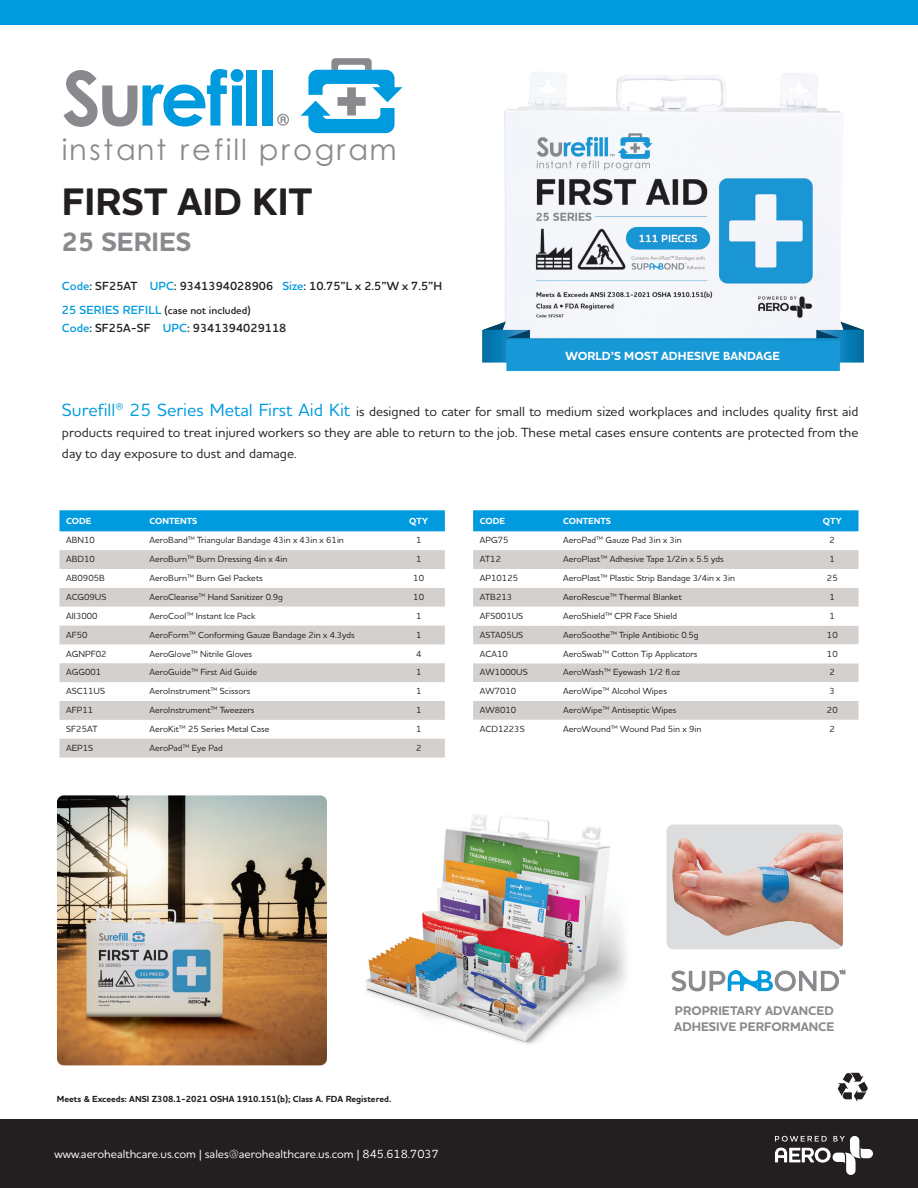
<style>
.page{position:relative;width:918px;height:1188px;background:#fff}
.page>*{position:absolute;margin:0;border:0;box-sizing:border-box;transform-origin:0 0}
.t1{font:700 75.45px "Century Gothic";letter-spacing:-.04em;color:#009bde}
.t2{font:700 39px "Houschka Pro";color:#231f20}
.t3{font:28.95px "Century Gothic";letter-spacing:.085em;color:#8a8a8e}
.t4{font:700 27px "Houschka Pro";color:#8a8a8e}
.t5{font:500 13.5px/21px "Houschka Pro";color:#231f20;text-align:justify}
.t6{font:700 12.75px/16.4px "Houschka Pro";color:#8a8a8e}
.t7{font:600 12px "Houschka Pro";color:#231f20}
.t8{font:500 12px "Houschka Pro";color:#fff}
.t9{font:700 12px "Houschka Pro";color:#fff}
.t10{font:600 10.5px "Houschka Pro";color:#231f20}
.t11{font:500 9px "Houska Pro Aero";color:#231f20}
.t12{font:700 9px "Houschka Pro";color:#231f20}
.Main_Descriptions_para{font:700 9px "Houschka Pro";color:#fff}
.s1{color:#8a8a8e}
.s2{color:#009bde}
.s3{font-size:12px;color:#009bde}
.s4{font-size:18px;color:#009bde}
.s5{font-weight:600;font-size:18px;color:#009bde}
</style>
<div class="page">
<div style="left:0;top:0;width:918px;height:24px;background:#009bde"></div>
<div style="left:0;top:1119px;width:918px;height:69px;background:#231f20"></div>
<svg style="left:775px;top:1136px;width:98px;height:39px"></svg>
<svg style="left:301px;top:58px;width:102px;height:75px"></svg>
<svg style="left:277px;top:114px;width:12px;height:12px"></svg>
<img style="left:57px;top:795px;width:270px;height:270px">
<img style="left:504px;top:72px;width:339px;height:249px">
<img style="left:482px;top:321px;width:382px;height:50px">
<svg style="left:672px;top:970px;width:173px;height:21px"></svg>
<div style="left:667px;top:825px;width:176px;height:124px;background:#dcdddf;border-radius:7px"></div>
<img style="left:672px;top:832px;width:171px;height:114px">
<svg style="left:838px;top:1073px;width:30px;height:29px"></svg>
<img style="left:366px;top:815px;width:261px;height:229px">
<div style="left:59px;top:510px;width:386px;height:21px;background:#009bde"></div>
<div style="left:59px;top:550px;width:386px;height:19px;background:#d3d0ce"></div>
<svg style="left:59px;top:588px;width:386px;height:38px"></svg>
<svg style="left:59px;top:626px;width:386px;height:132px;fill:#d3d0ce"></svg>
<div style="left:473px;top:510px;width:386px;height:21px;background:#009bde"></div>
<div style="left:473px;top:550px;width:386px;height:19px;background:#d3d0ce"></div>
<svg style="left:473px;top:588px;width:386px;height:132px;fill:#d3d0ce"></svg>
<p class="t1" style="left:62px;top:51px;width:216px"><span class="s1">Su</span>refill</p>
<p class="t3" style="left:62px;top:132px;width:336px">instant refill program</p>
<p class="t2" style="left:62px;top:177px;width:252px">FIRST AID KIT</p>
<p class="t4" style="left:62px;top:225px;width:131px">25 SERIES</p>
<p class="t7" style="left:62px;top:279px;width:382px"><span class="s2">Code</span>: SF25AT <span class="s2">UPC</span>: 9341394028906 <span class="s2">Size</span>: 10.75”L x 2.5”W x 7.5”H</p>
<p class="t10" style="left:62px;top:304px;width:190px"><span class="s3">25 SERIES REFILL</span> (case not included)</p>
<p class="t7" style="left:62px;top:321px;width:226px"><span class="s2">Code</span>: SF25A-SF <span class="s2">UPC</span>: 9341394029118</p>
<p class="t9" style="left:565px;top:348px;width:216px">WORLD’S MOST ADHESIVE BANDAGE</p>
<p class="t5" style="left:62px;top:401px;width:798px"><span class="s4">Surefill</span><span class="s5">®</span> <span class="s4">25 Series Metal First Aid Kit</span> is designed to cater for small to medium sized workplaces and includes quality first aid products required to treat injured workers so they are able to return to the job. These metal cases ensure contents are protected from the day to day exposure to dust and damage.</p>
<p class="Main_Descriptions_para" style="left:66px;top:515px;width:27px">CODE</p>
<p class="Main_Descriptions_para" style="left:150px;top:515px;width:49px">CONTENTS</p>
<p class="Main_Descriptions_para" style="left:409px;top:515px;width:20px">QTY</p>
<p class="t11" style="left:66px;top:535px;width:30px">ABN10</p>
<p class="t11" style="left:150px;top:535px;width:196px">AeroBand™ Triangular Bandage 43in x 43in x 61in</p>
<p class="t11" style="left:416px;top:535px;width:7px">1</p>
<p class="t11" style="left:66px;top:553px;width:30px">ABD10</p>
<p class="t11" style="left:150px;top:553px;width:139px">AeroBurn™ Burn Dressing 4in x 4in</p>
<p class="t11" style="left:416px;top:553px;width:7px">1</p>
<p class="t11" style="left:66px;top:572px;width:40px">AB0905B</p>
<p class="t11" style="left:150px;top:572px;width:115px">AeroBurn™ Burn Gel Packets</p>
<p class="t11" style="left:413px;top:572px;width:12px">10</p>
<p class="t11" style="left:66px;top:591px;width:42px">ACG09US</p>
<p class="t11" style="left:150px;top:591px;width:135px">AeroCleanse™ Hand Sanitizer 0.9g</p>
<p class="t11" style="left:413px;top:591px;width:12px">10</p>
<p class="t11" style="left:66px;top:610px;width:33px">AII3000</p>
<p class="t11" style="left:150px;top:610px;width:107px">AeroCool™ Instant Ice Pack</p>
<p class="t11" style="left:416px;top:610px;width:7px">1</p>
<p class="t11" style="left:66px;top:629px;width:23px">AF50</p>
<p class="t11" style="left:150px;top:629px;width:207px">AeroForm™ Conforming Gauze Bandage 2in x 4.3yds</p>
<p class="t11" style="left:416px;top:629px;width:7px">1</p>
<p class="t11" style="left:66px;top:648px;width:42px">AGNPF02</p>
<p class="t11" style="left:150px;top:648px;width:104px">AeroGlove™ Nitrile Gloves</p>
<p class="t11" style="left:416px;top:648px;width:7px">4</p>
<p class="t11" style="left:66px;top:667px;width:37px">AGG001</p>
<p class="t11" style="left:150px;top:667px;width:109px">AeroGuide™ First Aid Guide</p>
<p class="t11" style="left:416px;top:667px;width:7px">1</p>
<p class="t11" style="left:66px;top:685px;width:40px">ASC11US</p>
<p class="t11" style="left:150px;top:685px;width:103px">AeroInstrument™ Scissors</p>
<p class="t11" style="left:416px;top:685px;width:7px">1</p>
<p class="t11" style="left:66px;top:704px;width:29px">AFP11</p>
<p class="t11" style="left:150px;top:704px;width:106px">AeroInstrument™ Tweezers</p>
<p class="t11" style="left:416px;top:704px;width:7px">1</p>
<p class="t11" style="left:66px;top:723px;width:33px">SF25AT</p>
<p class="t11" style="left:150px;top:723px;width:121px">AeroKit™ 25 Series Metal Case</p>
<p class="t11" style="left:416px;top:723px;width:7px">1</p>
<p class="t11" style="left:66px;top:742px;width:29px">AEP1S</p>
<p class="t11" style="left:150px;top:742px;width:75px">AeroPad™ Eye Pad</p>
<p class="t11" style="left:416px;top:742px;width:7px">2</p>
<p class="Main_Descriptions_para" style="left:480px;top:515px;width:27px">CODE</p>
<p class="Main_Descriptions_para" style="left:563px;top:515px;width:49px">CONTENTS</p>
<p class="Main_Descriptions_para" style="left:823px;top:515px;width:20px">QTY</p>
<p class="t11" style="left:480px;top:535px;width:30px">APG75</p>
<p class="t11" style="left:563px;top:535px;width:120px">AeroPad™ Gauze Pad 3in x 3in</p>
<p class="t11" style="left:830px;top:535px;width:7px">2</p>
<p class="t11" style="left:480px;top:553px;width:23px">AT12</p>
<p class="t11" style="left:563px;top:553px;width:162px">AeroPlast™ Adhesive Tape 1/2in x 5.5 yds</p>
<p class="t11" style="left:830px;top:553px;width:7px">1</p>
<p class="t11" style="left:480px;top:572px;width:40px">AP10125</p>
<p class="t11" style="left:563px;top:572px;width:174px">AeroPlast™ Plastic Strip Bandage 3/4in x 3in</p>
<p class="t11" style="left:827px;top:572px;width:12px">25</p>
<p class="t11" style="left:480px;top:591px;width:34px">ATB213</p>
<p class="t11" style="left:563px;top:591px;width:120px">AeroRescue™ Thermal Blanket</p>
<p class="t11" style="left:830px;top:591px;width:7px">1</p>
<p class="t11" style="left:480px;top:610px;width:45px">AFS001US</p>
<p class="t11" style="left:563px;top:610px;width:116px">AeroShield™ CPR Face Shield</p>
<p class="t11" style="left:830px;top:610px;width:7px">1</p>
<p class="t11" style="left:480px;top:629px;width:45px">ASTA05US</p>
<p class="t11" style="left:563px;top:629px;width:137px">AeroSoothe™ Triple Antibiotic 0.5g</p>
<p class="t11" style="left:827px;top:629px;width:12px">10</p>
<p class="t11" style="left:480px;top:648px;width:29px">ACA10</p>
<p class="t11" style="left:563px;top:648px;width:136px">AeroSwab™ Cotton Tip Applicators</p>
<p class="t11" style="left:827px;top:648px;width:12px">10</p>
<p class="t11" style="left:480px;top:667px;width:49px">AW1000US</p>
<p class="t11" style="left:563px;top:667px;width:118px">AeroWash™ Eyewash 1/2 fl.oz</p>
<p class="t11" style="left:830px;top:667px;width:7px">2</p>
<p class="t11" style="left:480px;top:685px;width:38px">AW7010</p>
<p class="t11" style="left:563px;top:685px;width:105px">AeroWipe™ Alcohol Wipes</p>
<p class="t11" style="left:830px;top:685px;width:7px">3</p>
<p class="t11" style="left:480px;top:704px;width:38px">AW8010</p>
<p class="t11" style="left:563px;top:704px;width:115px">AeroWipe™ Antiseptic Wipes</p>
<p class="t11" style="left:827px;top:704px;width:12px">20</p>
<p class="t11" style="left:480px;top:723px;width:46px">ACD1223S</p>
<p class="t11" style="left:563px;top:723px;width:140px">AeroWound™ Wound Pad 5in x 9in</p>
<p class="t11" style="left:830px;top:723px;width:7px">2</p>
<p class="t12" style="left:57px;top:1093px;width:336px">Meets &amp; Exceeds: ANSI Z308.1-2021 OSHA 1910.151(b); Class A. FDA Registered.</p>
<p class="t8" style="left:54px;top:1146px;width:386px">www.aerohealthcare.us.com | sales@aerohealthcare.us.com | 845.618.7037</p>
<p class="t6" style="left:674px;top:1003px;width:162px">PROPRIETARY ADVANCED<br>ADHESIVE PERFORMANCE</p>
</div>
